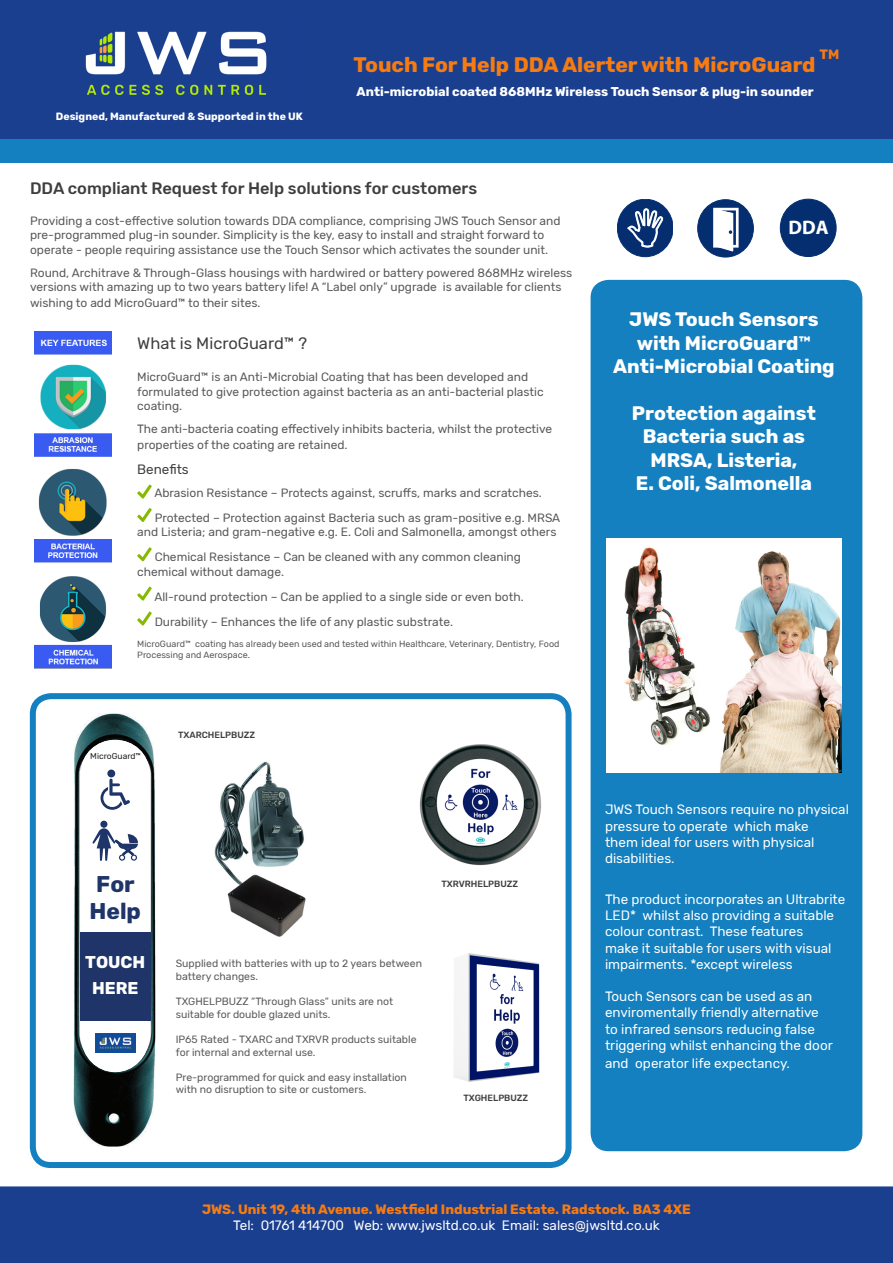
<style>
.page{position:relative;width:893px;height:1263px;background:#fff}
.page>*{position:absolute;margin:0;border:0;box-sizing:border-box;transform-origin:0 0}
.t1{font:700 22.65px/27.3px "Rubik";color:#1f356a;text-align:center}
.t2{font:700 21px "Rubik";color:#f77b0f}
.t3{font:700 19.65px "Myriad Pro";color:#fff}
.t4{font:700 19.5px/23.4px "Rubik";color:#fff;text-align:center}
.t5{font:700 17.1px/25.5px "Rubik";color:#fff;text-align:center}
.t6{font:500 16.5px "Rubik";color:#3e3e3f}
.t7{font:16.5px "Rubik";color:#3e3e3f}
.t8{font:13.5px/16.2px "Rubik";color:#fff}
.t9{font:700 13.5px/16.2px "Rubik";color:#f77b0f;text-align:center}
.t10{font:13.5px "Rubik";color:#3e3e3f}
.t11{font:700 12.75px "Rubik";color:#fff}
.t12{font:12px/14.4px "Rubik";color:#57585a}
.t13{font:10.5px/12.6px "Rubik";color:#57585a}
.t14{font:700 10.5px "Rubik";color:#fff}
.t15{font:9px/10.8px "Rubik";color:#57585a}
.t16{font:500 9px "Rubik";color:#3e3e3f}
.t17{font:8.55px "Rubik";color:#201d1e}
.s1{font-weight:400;color:#fff}
</style>
<div class="page">
<div style="left:591px;top:280px;width:271px;height:871px;background:#1480c0;border-radius:18px"></div>
<div style="left:0;top:1186px;width:893px;height:77px;background:#1b3f8f"></div>
<div style="left:0;top:0;width:893px;height:141px;background:#1b3f8f"></div>
<div style="left:780px;top:199px;width:56px;height:58px;background:#042e6f;border-radius:50%"></div>
<div style="left:780px;top:199px;width:56px;height:58px;border:1px solid #042e6f;border-radius:50%"></div>
<div style="left:698px;top:200px;width:55px;height:57px;background:#042e6f;border-radius:50%"></div>
<div style="left:697px;top:200px;width:56px;height:57px;border:1px solid #042e6f;border-radius:50%"></div>
<svg style="left:713px;top:208px;width:26px;height:40px"></svg>
<svg style="left:714px;top:209px;width:19px;height:43px"></svg>
<div style="left:618px;top:199px;width:55px;height:58px;background:#042e6f;border-radius:50%"></div>
<div style="left:618px;top:199px;width:55px;height:58px;border:1px solid #042e6f;border-radius:50%"></div>
<svg style="left:627px;top:208px;width:36px;height:40px"></svg>
<img style="left:606px;top:538px;width:235px;height:235px">
<img style="left:85px;top:31px;width:182px;height:64px">
<img style="left:35px;top:332px;width:76px;height:337px">
<svg style="left:137px;top:485px;width:15px;height:14px"></svg>
<svg style="left:137px;top:508px;width:15px;height:14px"></svg>
<svg style="left:137px;top:547px;width:15px;height:14px"></svg>
<svg style="left:137px;top:587px;width:15px;height:14px"></svg>
<svg style="left:137px;top:611px;width:15px;height:14px"></svg>
<img style="left:214px;top:761px;width:92px;height:175px">
<img style="left:419px;top:744px;width:122px;height:122px">
<img style="left:454px;top:953px;width:86px;height:129px">
<div style="left:30px;top:693px;width:542px;height:475px;border:6px solid #1480c0;border-radius:18px"></div>
<div style="left:0;top:139px;width:893px;height:24px;background:#1480c0"></div>
<img style="left:74px;top:713px;width:81px;height:434px">
<div style="left:80px;top:932px;width:71px;height:89px;background:#1f356a"></div>
<svg style="left:81px;top:740px;width:68px;height:332px"></svg>
<img style="left:95px;top:1033px;width:41px;height:20px">
<p class="t14" style="left:56px;top:110px;width:248px">Designed, Manufactured &amp; Supported in the UK</p>
<p class="t9" style="left:820px;top:47px;width:21px">TM</p>
<p class="t2" style="left:354px;top:52px;width:463px">Touch For Help DDA Alerter with MicroGuard</p>
<p class="t11" style="left:357px;top:84px;width:459px">Anti-microbial coated 868MHz Wireless Touch Sensor &amp; plug-in sounder</p>
<p class="t6" style="left:30px;top:179px;width:449px">DDA compliant Request for Help solutions for customers</p>
<p class="t12" style="left:30px;top:214px;width:532px">Providing a cost-effective solution towards DDA compliance, comprising JWS Touch Sensor and pre-programmed plug-in sounder. Simplicity is the key, easy to install and straight forward to operate - people requiring assistance use the Touch Sensor which activates the sounder unit.</p>
<p class="t12" style="left:30px;top:266px;width:544px">Round, Architrave &amp; Through-Glass housings with hardwired or battery powered 868MHz wireless versions with amazing up to two years battery life! A “Label only” upgrade is available for clients</p>
<p class="t12" style="left:30px;top:296px;width:232px">wishing to add MicroGuard™ to their sites.</p>
<p class="t7" style="left:137px;top:334px;width:171px">What is MicroGuard™ ?</p>
<p class="t12" style="left:137px;top:370px;width:408px">MicroGuard™ is an Anti-Microbial Coating that has been developed and formulated to give protection against bacteria as an anti-bacterial plastic coating.</p>
<p class="t12" style="left:137px;top:421px;width:417px;line-height:16.2px">The anti-bacteria coating effectively inhibits bacteria, whilst the protective properties of the coating are retained.</p>
<p class="t10" style="left:137px;top:461px;width:53px">Benefits</p>
<p class="t12" style="left:154px;top:486px;width:389px">Abrasion Resistance – Protects against, scruffs, marks and scratches.</p>
<p class="t12" style="left:137px;top:511px;width:425px;text-indent:17px">Protected – Protection against Bacteria such as gram-positive e.g. MRSA and Listeria; and gram-negative e.g. E. Coli and Salmonella, amongst others</p>
<p class="t12" style="left:137px;top:550px;width:385px;text-indent:17px">Chemical Resistance – Can be cleaned with any common cleaning chemical without damage.</p>
<p class="t12" style="left:154px;top:590px;width:371px">All-round protection – Can be applied to a single side or even both.</p>
<p class="t12" style="left:155px;top:614px;width:300px">Durability – Enhances the life of any plastic substrate.</p>
<p class="t15" style="left:137px;top:639px;width:424px">MicroGuard™ coating has already been used and tested within Healthcare, Veterinary, Dentistry, Food<br>Processing and Aerospace.</p>
<p class="t17" style="left:90px;top:751px;width:52px">MicroGuard™</p>
<p class="t16" style="left:178px;top:729px;width:79px">TXARCHELPBUZZ</p>
<h1 class="t1" style="left:89px;top:871px;width:53px">For<br>Help</h1>
<h3 class="t5" style="left:85px;top:950px;width:62px">TOUCH<br>HERE</h3>
<p class="t16" style="left:441px;top:878px;width:78px">TXRVRHELPBUZZ</p>
<p class="t13" style="left:176px;top:958px;width:248px">Supplied with batteries with up to 2 years between battery changes.</p>
<p class="t13" style="left:176px;top:995px;width:219px">TXGHELPBUZZ “Through Glass“ units are not suitable for double glazed units.</p>
<p class="t13" style="left:176px;top:1033px;width:242px">IP65 Rated - TXARC and TXRVR products suitable for internal and external use.</p>
<p class="t13" style="left:176px;top:1071px;width:233px">Pre-programmed for quick and easy installation with no disruption to site or customers.</p>
<p class="t16" style="left:463px;top:1093px;width:66px">TXGHELPBUZZ</p>
<p class="t3" style="left:788px;top:215px;width:42px">DDA</p>
<p class="t4" style="left:629px;top:308px;width:191px">JWS Touch Sensors with MicroGuard™</p>
<p class="t4" style="left:613px;top:355px;width:223px">Anti-Microbial Coating</p>
<p class="t4" style="left:632px;top:402px;width:185px">Protection against</p>
<p class="t4" style="left:643px;top:425px;width:164px">Bacteria such as</p>
<p class="t4" style="left:650px;top:449px;width:148px">MRSA, Listeria,</p>
<p class="t4" style="left:636px;top:472px;width:178px">E. Coli, Salmonella</p>
<p class="t8" style="left:605px;top:802px;width:245px">JWS Touch Sensors require no physical pressure to operate which make<br>them ideal for users with physical disabilities.</p>
<p class="t8" style="left:605px;top:891px;width:242px">The product incorporates an Ultrabrite LED* whilst also providing a suitable colour contrast. These features<br>make it suitable for users with visual impairments. *except wireless</p>
<p class="t8" style="left:605px;top:989px;width:229px">Touch Sensors can be used as an enviromentally friendly alternative to infrared sensors reducing false triggering whilst enhancing the door</p>
<p class="t8" style="left:605px;top:1055px;width:186px">and operator life expectancy.</p>
<p class="t9" style="left:202px;top:1201px;width:490px">JWS. Unit 19, 4th Avenue. Westfield Industrial Estate. Radstock. BA3 4XE<br><span class="s1">Tel: 01761 414700 Web: www.jwsltd.co.uk Email: sales@jwsltd.co.uk</span></p>
</div>
